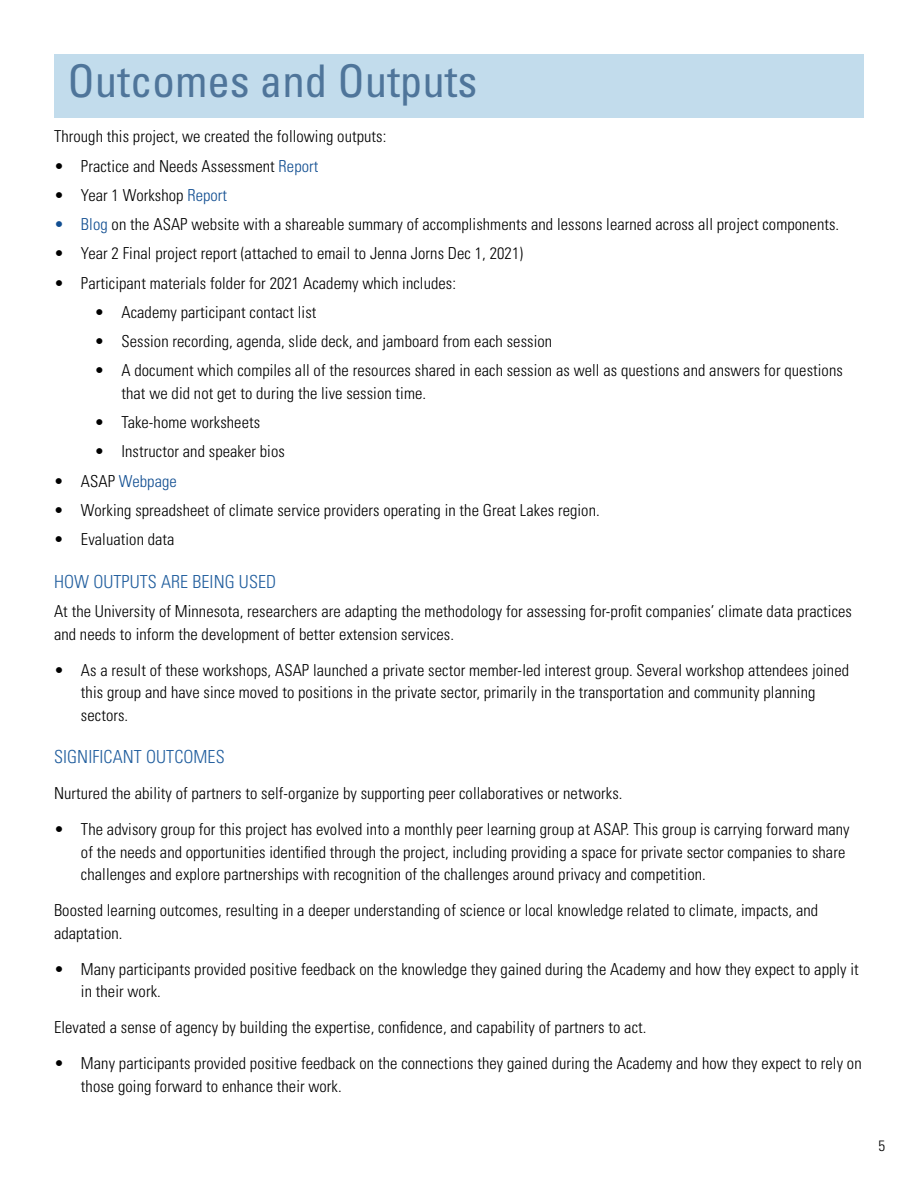
<style>
.page{position:relative;width:918px;height:1188px;background:#fff}
.page>*{position:absolute;margin:0;border:0;box-sizing:border-box;transform-origin:0 0}
.t1{font:condensed 45px "Univers LT Std";color:#4f759a}
.t2{font:300 condensed 18px "Univers LT Std";letter-spacing:.005em;color:#215e9e}
.t3{font:300 condensed 16.5px/22.5px "Univers LT Std";letter-spacing:.005em;color:#000}
.t4{font:300 condensed 16.5px "Univers LT Std";letter-spacing:.005em;color:#114e91}
.t5{font:300 condensed 15px "Univers LT Std";color:#000}
.s1{color:#114e91}
.s2{color:#000}
</style>
<div class="page">
<div style="left:54px;top:54px;width:810px;height:63px;background:#c2dcec"></div>
<h1 class="t1" style="left:68px;top:53px;width:411px">Outcomes and Outputs</h1>
<p class="t3" style="left:54px;top:125px;width:334px">Through this project, we created the following outputs:</p>
<p class="t3" style="left:54px;top:155px;width:266px">• Practice and Needs Assessment <span class="s1">Report</span></p>
<p class="t3" style="left:54px;top:184px;width:175px">• Year 1 Workshop <span class="s1">Report</span></p>
<p class="t3" style="left:54px;top:213px;width:787px"><span class="s1">• Blog</span> on the ASAP website with a shareable summary of accomplishments and lessons learned across all project components.</p>
<p class="t3" style="left:54px;top:242px;width:471px">• Year 2 Final project report (attached to email to Jenna Jorns Dec 1, 2021)</p>
<p class="t3" style="left:54px;top:272px;width:404px">• Participant materials folder for 2021 Academy which includes:</p>
<p class="t3" style="left:94px;top:301px;width:223px">• Academy participant contact list</p>
<p class="t3" style="left:94px;top:330px;width:459px">• Session recording, agenda, slide deck, and jamboard from each session</p>
<p class="t3" style="left:121px;top:359px;width:723px;text-indent:-27px">• A document which compiles all of the resources shared in each session as well as questions and answers for questions that we did not get to during the live session time.</p>
<p class="t3" style="left:94px;top:411px;width:167px">• Take-home worksheets</p>
<p class="t3" style="left:94px;top:440px;width:192px">• Instructor and speaker bios</p>
<p class="t4" style="left:54px;top:471px;width:124px"><span class="s2">• ASAP</span> Webpage</p>
<p class="t3" style="left:54px;top:499px;width:547px">• Working spreadsheet of climate service providers operating in the Great Lakes region.</p>
<p class="t3" style="left:54px;top:528px;width:122px">• Evaluation data</p>
<p class="t2" style="left:54px;top:571px;width:224px">HOW OUTPUTS ARE BEING USED</p>
<p class="t3" style="left:54px;top:600px;width:800px">At the University of Minnesota, researchers are adapting the methodology for assessing for-profit companies’ climate data practices and needs to inform the development of better extension services.</p>
<p class="t3" style="left:81px;top:659px;width:770px;text-indent:-27px">• As a result of these workshops, ASAP launched a private sector member-led interest group. Several workshop attendees joined this group and have since moved to positions in the private sector, primarily in the transportation and community planning sectors.</p>
<p class="t2" style="left:54px;top:746px;width:172px">SIGNIFICANT OUTCOMES</p>
<p class="t3" style="left:54px;top:782px;width:570px">Nurtured the ability of partners to self-organize by supporting peer collaboratives or networks.</p>
<p class="t3" style="left:81px;top:818px;width:770px;text-indent:-27px">• The advisory group for this project has evolved into a monthly peer learning group at ASAP. This group is carrying forward many of the needs and opportunities identified through the project, including providing a space for private sector companies to share challenges and explore partnerships with recognition of the challenges around privacy and competition.</p>
<p class="t3" style="left:54px;top:899px;width:766px">Boosted learning outcomes, resulting in a deeper understanding of science or local knowledge related to climate, impacts, and adaptation.</p>
<p class="t3" style="left:81px;top:958px;width:779px;text-indent:-27px">• Many participants provided positive feedback on the knowledge they gained during the Academy and how they expect to apply it in their work.</p>
<p class="t3" style="left:54px;top:1016px;width:594px">Elevated a sense of agency by building the expertise, confidence, and capability of partners to act.</p>
<p class="t3" style="left:81px;top:1052px;width:782px;text-indent:-27px">• Many participants provided positive feedback on the connections they gained during the Academy and how they expect to rely on those going forward to enhance their work.</p>
<p class="t5" style="left:878px;top:1137px;width:8px">5</p>
</div>
